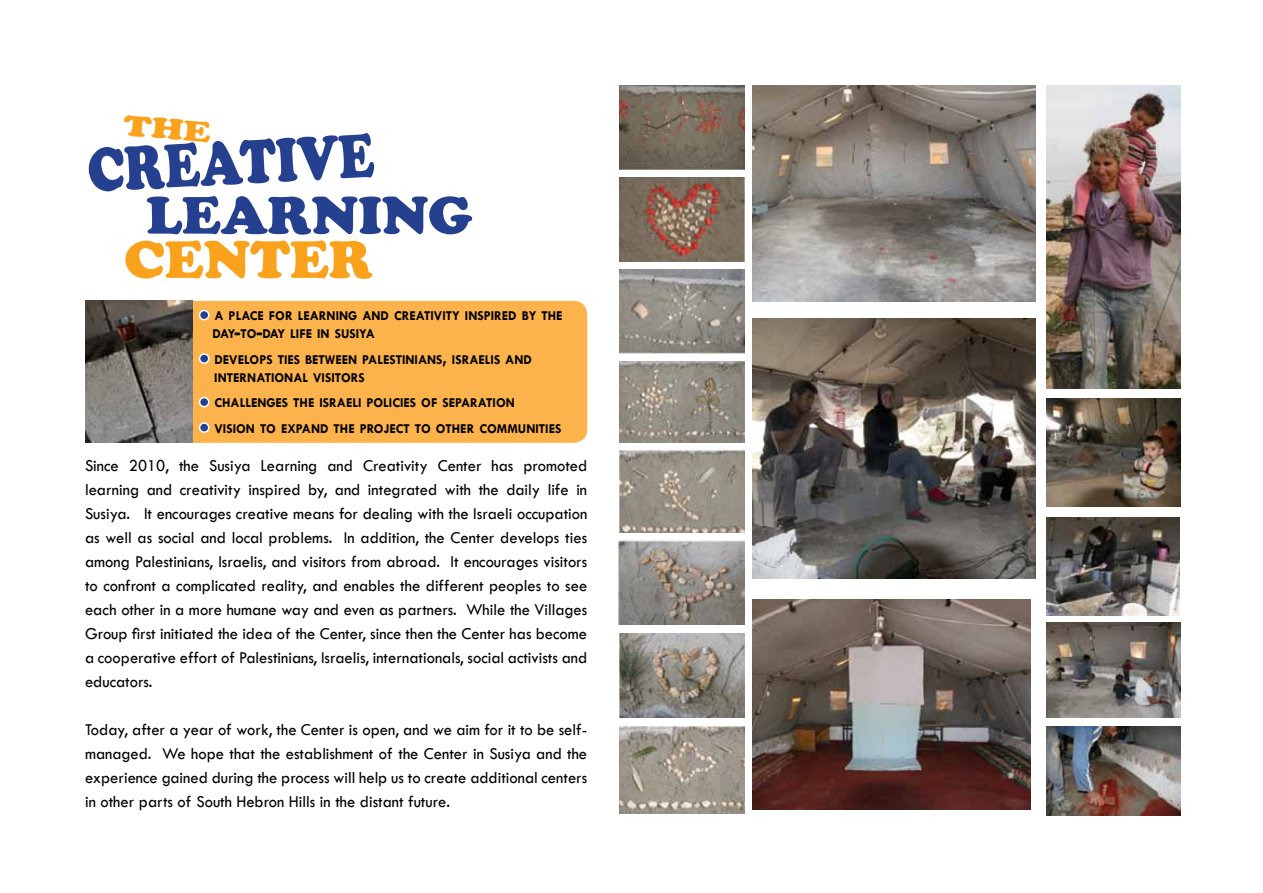
<style>
.page{position:relative;width:1263px;height:893px;background:#fff}
.page>*{position:absolute;margin:0;border:0;box-sizing:border-box;transform-origin:0 0}
.t1{font:900 64.05px "Cooper";color:#25408f;scale:.8 1}
.t2{font:900 54.9px "Cooper";color:#25408f}
.t3{font:900 54.75px "Cooper";color:#faa21b}
.t4{font:17.25px/24px "Tw Cen";color:#000;text-align:justify;scale:.96 1}
.t5{font:700 13.65px/18px "Tw Cen";color:#000}
.s1{font-size:19.5px}
</style>
<div class="page">
<img style="left:753px;top:600px;width:277px;height:209px">
<img style="left:753px;top:86px;width:282px;height:216px">
<img style="left:619px;top:178px;width:126px;height:83px">
<img style="left:619px;top:86px;width:126px;height:84px">
<img style="left:619px;top:726px;width:126px;height:87px">
<img style="left:619px;top:633px;width:126px;height:84px">
<img style="left:617px;top:540px;width:128px;height:85px">
<img style="left:619px;top:448px;width:126px;height:84px">
<img style="left:619px;top:361px;width:126px;height:82px">
<img style="left:619px;top:269px;width:126px;height:84px">
<img style="left:1046px;top:86px;width:134px;height:303px">
<img style="left:1046px;top:399px;width:134px;height:107px">
<img style="left:1046px;top:517px;width:133px;height:98px">
<img style="left:753px;top:319px;width:282px;height:260px">
<img style="left:1046px;top:726px;width:134px;height:90px">
<img style="left:1046px;top:623px;width:134px;height:94px">
<div style="left:165px;top:301px;width:422px;height:142px;background:#fcb34c;border-radius:14px"></div>
<img style="left:85px;top:301px;width:107px;height:142px">
<div style="left:200px;top:311px;width:9px;height:9px;background:#25408f;border-radius:50%"></div>
<div style="left:199px;top:310px;width:10px;height:10px;border:2px solid #fff;border-radius:50%"></div>
<div style="left:200px;top:354px;width:9px;height:9px;background:#25408f;border-radius:50%"></div>
<div style="left:199px;top:353px;width:10px;height:11px;border:2px solid #fff;border-radius:50%"></div>
<div style="left:200px;top:398px;width:9px;height:9px;background:#25408f;border-radius:50%"></div>
<div style="left:199px;top:397px;width:10px;height:10px;border:2px solid #fff;border-radius:50%"></div>
<div style="left:200px;top:423px;width:9px;height:9px;background:#25408f;border-radius:50%"></div>
<div style="left:199px;top:422px;width:10px;height:11px;border:2px solid #fff;border-radius:50%"></div>
<h1 class="t1" style="left:86px;top:133px;width:360px;rotate:-3deg">CREATIVE</h1>
<h2 class="t2" style="left:146px;top:183px;width:328px">LEARNING</h2>
<h3 class="t3" style="left:124px;top:228px;width:250px">CENTER</h3>
<p class="t5" style="left:213px;top:307px;width:351px">A PLACE FOR LEARNING AND CREATIVITY INSPIRED BY THE<br>DAY<span class="s1">-</span>TO<span class="s1">-</span>DAY LIFE IN SUSIYA</p>
<p class="t5" style="left:214px;top:350px;width:319px">DEVELOPS TIES BETWEEN PALESTINIANS<span class="s1">,</span> ISRAELIS AND<br>INTERNATIONAL VISITORS</p>
<p class="t5" style="left:214px;top:390px;width:348px;line-height:25.5px">CHALLENGES THE ISRAELI POLICIES OF SEPARATION<br>VISION TO EXPAND THE PROJECT TO OTHER COMMUNITIES</p>
<p class="t4" style="left:85px;top:454px;width:525px">Since 2010, the Susiya Learning and Creativity Center has promoted learning and creativity inspired by, and integrated with the daily life in Susiya. It encourages creative means for dealing with the Israeli occupation as well as social and local problems. In addition, the Center develops ties among Palestinians, Israelis, and visitors from abroad. It encourages visitors to confront a complicated reality, and enables the different peoples to see each other in a more humane way and even as partners. While the Villages Group first initiated the idea of the Center, since then the Center has become a cooperative effort of Palestinians, Israelis, internationals, social activists and educators.</p>
<p class="t4" style="left:85px;top:718px;width:525px">Today, after a year of work, the Center is open, and we aim for it to be self&shy;managed. We hope that the establishment of the Center in Susiya and the experience gained during the process will help us to create additional centers in other parts of South Hebron Hills in the distant future.</p>
</div>
